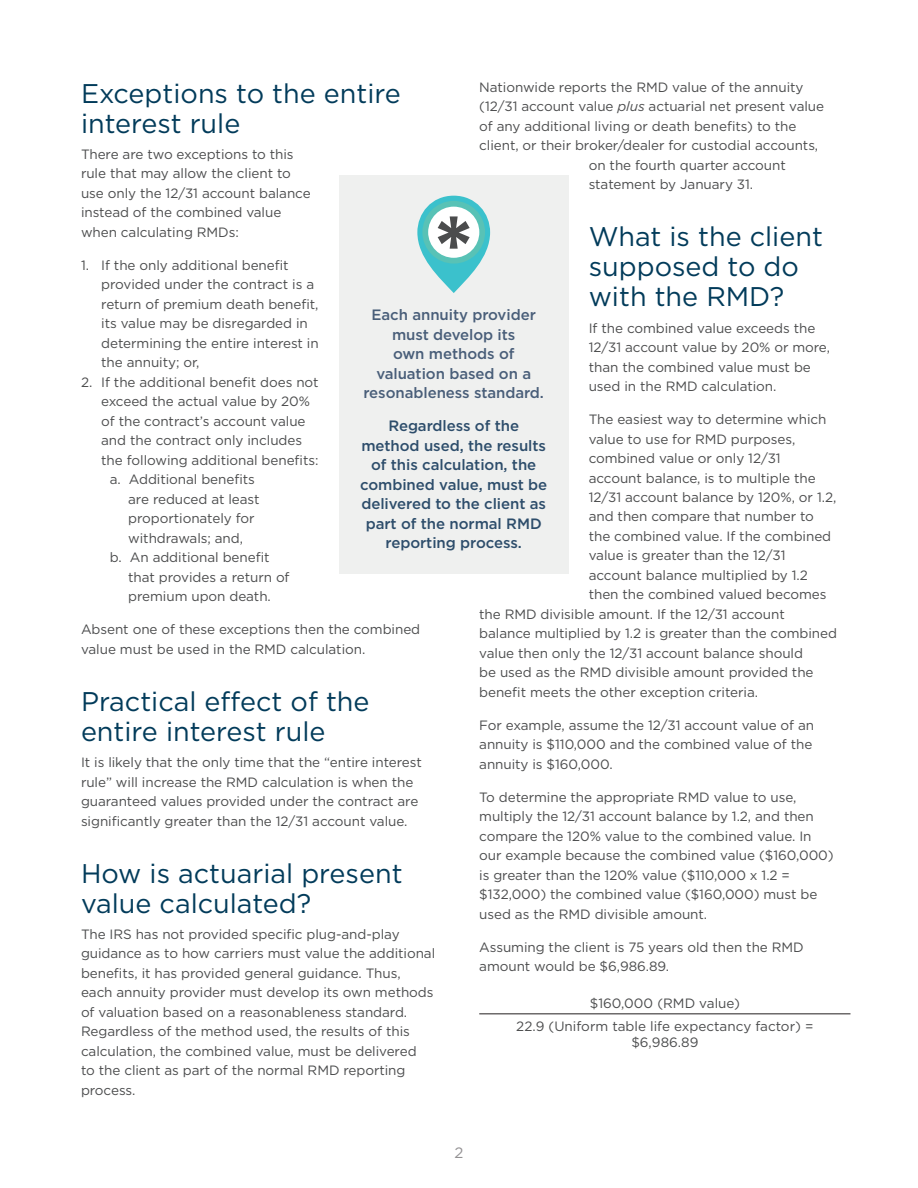
<style>
.page{position:relative;width:918px;height:1188px;background:#fff}
.page>*{position:absolute;margin:0;border:0;box-sizing:border-box;transform-origin:0 0}
.copy{font:700 97.65px "Gotham";color:#4b4c4d}
.subhead_1{font:27px/30px "Gotham";color:#023b5a}
.copy-2{font:500 15px/19.5px "Gotham";letter-spacing:-.005em;color:#2d4d6b;text-align:center}
.callout{font:500 15px/19.5px "Gotham";letter-spacing:-.005em;color:#495e79;text-align:center}
.t1{font:15px "Gotham";color:#939193}
.copy-3{font:13.5px/19.5px "Gotham";letter-spacing:-.005em;color:#4b4c4d}
.s1{font-style:italic}
</style>
<div class="page">
<hr style="left:479px;top:1014px;width:371px;height:1px;background:#231f20">
<div style="left:339px;top:176px;width:229px;height:398px;background:#eeefee"></div>
<svg style="left:417px;top:196px;width:73px;height:97px"></svg>
<div style="left:425px;top:204px;width:57px;height:57px;background:#fff;border-radius:50%"></div>
<div style="left:422px;top:201px;width:63px;height:63px;border:6px solid #58c2b6;border-radius:50%"></div>
<p class="copy-3" style="left:479px;top:77px;width:326px">Nationwide reports the RMD value of the annuity</p>
<p class="copy-3" style="left:479px;top:96px;width:346px">(12/31 account value <span class="s1">plus</span> actuarial net present value</p>
<p class="copy-3" style="left:479px;top:116px;width:319px">of any additional living or death benefits) to the</p>
<p class="copy-3" style="left:479px;top:135px;width:341px">client, or their broker/dealer for custodial accounts,</p>
<p class="copy-3" style="left:589px;top:155px;width:199px">on the fourth quarter account</p>
<p class="copy-3" style="left:589px;top:174px;width:166px">statement by January 31.</p>
<p class="subhead_1" style="left:589px;top:221px;width:236px">What is the client supposed to do with the RMD?</p>
<p class="copy-3" style="left:589px;top:318px;width:243px">If the combined value exceeds the<br>12/31 account value by 20% or more, than the combined value must be used in the RMD calculation.</p>
<p class="copy-3" style="left:589px;top:409px;width:239px">The easiest way to determine which</p>
<p class="copy-3" style="left:589px;top:429px;width:208px">value to use for RMD purposes,</p>
<p class="copy-3" style="left:589px;top:448px;width:193px">combined value or only 12/31</p>
<p class="copy-3" style="left:589px;top:468px;width:228px">account balance, is to multiple the</p>
<p class="copy-3" style="left:589px;top:487px;width:249px">12/31 account balance by 120%, or 1.2,</p>
<p class="copy-3" style="left:589px;top:507px;width:227px">and then compare that number to</p>
<p class="copy-3" style="left:589px;top:526px;width:244px">the combined value. If the combined</p>
<p class="copy-3" style="left:589px;top:546px;width:198px">value is greater than the 12/31</p>
<p class="copy-3" style="left:589px;top:565px;width:221px">account balance multiplied by 1.2</p>
<p class="copy-3" style="left:589px;top:585px;width:239px">then the combined valued becomes</p>
<p class="copy-3" style="left:479px;top:604px;width:307px">the RMD divisible amount. If the 12/31 account</p>
<p class="copy-3" style="left:479px;top:624px;width:359px">balance multiplied by 1.2 is greater than the combined</p>
<p class="copy-3" style="left:479px;top:643px;width:325px">value then only the 12/31 account balance should</p>
<p class="copy-3" style="left:479px;top:663px;width:336px">be used as the RMD divisible amount provided the</p>
<p class="copy-3" style="left:479px;top:682px;width:280px">benefit meets the other exception criteria.</p>
<p class="copy-3" style="left:479px;top:715px;width:336px">For example, assume the 12/31 account value of an annuity is $110,000 and the combined value of the annuity is $160,000.</p>
<p class="copy-3" style="left:479px;top:787px;width:356px">To determine the appropriate RMD value to use, multiply the 12/31 account balance by 1.2, and then compare the 120% value to the combined value. In our example because the combined value ($160,000) is greater than the 120% value ($110,000 x 1.2 = $132,000) the combined value ($160,000) must be used as the RMD divisible amount.</p>
<p class="copy-3" style="left:479px;top:937px;width:326px">Assuming the client is 75 years old then the RMD amount would be $6,986.89.</p>
<p class="copy-3" style="left:590px;top:993px;width:152px">$160,000 (RMD value)</p>
<p class="copy-3" style="left:516px;top:1017px;width:299px;line-height:16.5px;text-align:center">22.9 (Uniform table life expectancy factor) = $6,986.89</p>
<p class="subhead_1" style="left:81px;top:77px;width:321px">Exceptions to the entire interest rule</p>
<p class="copy-3" style="left:81px;top:144px;width:231px">There are two exceptions to this rule that may allow the client to use only the 12/31 account balance instead of the combined value when calculating RMDs:</p>
<p class="copy-3" style="left:101px;top:255px;width:219px;text-indent:-20px">1. If the only additional benefit provided under the contract is a return of premium death benefit, its value may be disregarded in determining the entire interest in the annuity; or,</p>
<p class="copy-3" style="left:101px;top:372px;width:219px;text-indent:-20px">2. If the additional benefit does not exceed the actual value by 20% of the contract’s account value and the contract only includes the following additional benefits:</p>
<p class="copy-3" style="left:128px;top:470px;width:133px;text-indent:-18px">a. Additional benefits are reduced at least proportionately for withdrawals; and,</p>
<p class="copy-3" style="left:128px;top:547px;width:163px;text-indent:-18px">b. An additional benefit that provides a return of premium upon death.</p>
<p class="copy-3" style="left:81px;top:619px;width:341px">Absent one of these exceptions then the combined value must be used in the RMD calculation.</p>
<p class="subhead_1" style="left:81px;top:686px;width:290px">Practical effect of the entire interest rule</p>
<p class="copy-3" style="left:81px;top:752px;width:342px">It is likely that the only time that the “entire interest rule” will increase the RMD calculation is when the guaranteed values provided under the contract are significantly greater than the 12/31 account value.</p>
<p class="subhead_1" style="left:81px;top:857px;width:323px">How is actuarial present value calculated?</p>
<p class="copy-3" style="left:81px;top:924px;width:356px">The IRS has not provided specific plug-and-play guidance as to how carriers must value the additional benefits, it has provided general guidance. Thus, each annuity provider must develop its own methods of valuation based on a reasonableness standard.<br>Regardless of the method used, the results of this calculation, the combined value, must be delivered<br>to the client as part of the normal RMD reporting process.</p>
<p class="copy" style="left:433px;top:186px;width:43px">*</p>
<p class="callout" style="left:363px;top:305px;width:182px">Each annuity provider must develop its<br>own methods of valuation based on a resonableness standard.</p>
<p class="copy-2" style="left:360px;top:416px;width:189px">Regardless of the method used, the results of this calculation, the combined value, must be delivered to the client as part of the normal RMD reporting process.</p>
<p class="t1" style="left:455px;top:1143px;width:10px">2</p>
</div>
